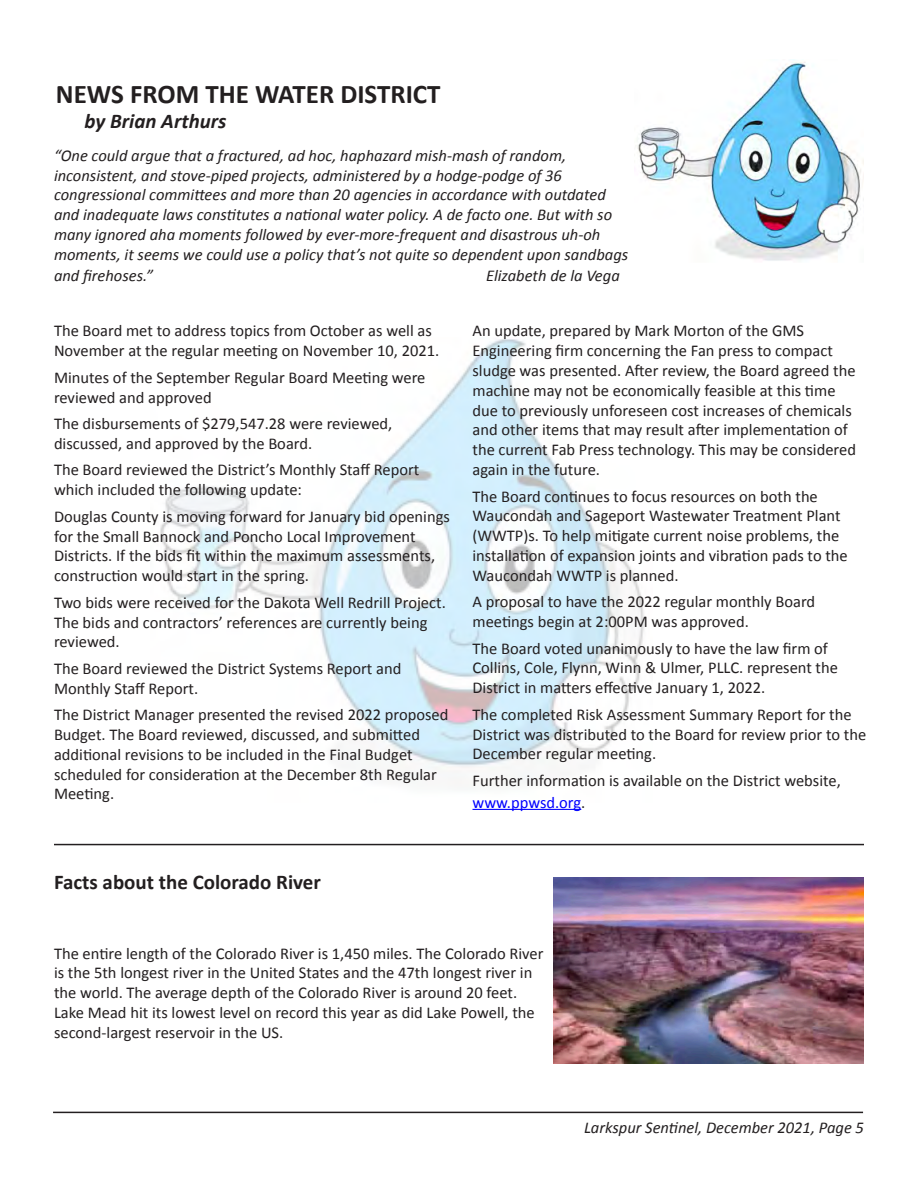
<style>
.page{position:relative;width:918px;height:1188px;background:#fff}
.page>*{position:absolute;margin:0;border:0;box-sizing:border-box;transform-origin:0 0}
.t1{font:700 27px "Calibri";color:#231f20}
.t2{font:700 21px "Calibri";color:#231f20}
.t3{font:italic 700 21px "Calibri";color:#231f20}
.t4{font:16.5px/19.8px "Calibri";color:#231f20}
.t5{font:italic 16.5px/19.8px "Calibri";color:#231f20}
.s1{color:#00f}
</style>
<div class="page">
<hr style="left:53px;top:1112px;width:810px;height:1px;background:#231f20">
<img style="left:160px;top:339px;width:484px;height:444px">
<img style="left:637px;top:59px;width:227px;height:202px">
<hr style="left:472px;top:809px;width:109px;height:1px;background:#00f">
<img style="left:554px;top:878px;width:310px;height:186px">
<hr style="left:54px;top:844px;width:810px;height:1px;background:#231f20">
<p class="t1" style="left:56px;top:77px;width:386px">NEWS FROM THE WATER DISTRICT</p>
<p class="t3" style="left:84px;top:108px;width:144px">by Brian Arthurs</p>
<p class="t5" style="left:54px;top:145px;width:576px">“One could argue that a fractured, ad hoc, haphazard mish-mash of random, inconsistent, and stove-piped projects, administered by a hodge-podge of 36 congressional committees and more than 20 agencies in accordance with outdated and inadequate laws constitutes a national water policy. A de facto one. But with so many ignored aha moments followed by ever-more-frequent and disastrous uh-oh moments, it seems we could use a policy that’s not quite so dependent upon sandbags</p>
<p class="t5" style="left:54px;top:265px;width:100px">and firehoses.”</p>
<p class="t5" style="left:486px;top:265px;width:135px">Elizabeth de la Vega</p>
<p class="t4" style="left:54px;top:321px;width:387px">The Board met to address topics from October as well as<br>November at the regular meeting on November 10, 2021.</p>
<p class="t4" style="left:54px;top:367px;width:373px">Minutes of the September Regular Board Meeting were reviewed and approved</p>
<p class="t4" style="left:54px;top:414px;width:340px">The disbursements of $279,547.28 were reviewed, discussed, and approved by the Board.</p>
<p class="t4" style="left:54px;top:460px;width:367px">The Board reviewed the District’s Monthly Staff Report which included the following update:</p>
<p class="t4" style="left:54px;top:506px;width:397px">Douglas County is moving forward for January bid openings for the Small Bannock and Poncho Local Improvement Districts. If the bids fit within the maximum assessments, construction would start in the spring.</p>
<p class="t4" style="left:54px;top:592px;width:393px">Two bids were received for the Dakota Well Redrill Project.<br>The bids and contractors’ references are currently being reviewed.</p>
<p class="t4" style="left:54px;top:659px;width:349px">The Board reviewed the District Systems Report and<br>Monthly Staff Report.</p>
<p class="t4" style="left:54px;top:705px;width:396px">The District Manager presented the revised 2022 proposed Budget. The Board reviewed, discussed, and submitted additional revisions to be included in the Final Budget scheduled for consideration at the December 8th Regular Meeting.</p>
<p class="t4" style="left:472px;top:321px;width:385px">An update, prepared by Mark Morton of the GMS Engineering firm concerning the Fan press to compact sludge was presented. After review, the Board agreed the machine may not be economically feasible at this time due to previously unforeseen cost increases of chemicals and other items that may result after implementation of the current Fab Press technology. This may be considered again in the future.</p>
<p class="t4" style="left:472px;top:486px;width:377px">The Board continues to focus resources on both the Waucondah and Sageport Wastewater Treatment Plant (WWTP)s. To help mitigate current noise problems, the installation of expansion joints and vibration pads to the Waucondah WWTP is planned.</p>
<p class="t4" style="left:472px;top:592px;width:344px">A proposal to have the 2022 regular monthly Board meetings begin at 2:00PM was approved.</p>
<p class="t4" style="left:472px;top:638px;width:367px">The Board voted unanimously to have the law firm of<br>Collins, Cole, Flynn, Winn &amp; Ulmer, PLLC. represent the<br>District in matters effective January 1, 2022.</p>
<p class="t4" style="left:472px;top:704px;width:395px">The completed Risk Assessment Summary Report for the<br>District was distributed to the Board for review prior to the<br>December regular meeting.</p>
<p class="t4" style="left:472px;top:770px;width:370px;line-height:21.6px">Further information is available on the District website, <span class="s1">www.ppwsd.org</span>.</p>
<p class="t2" style="left:54px;top:868px;width:268px">Facts about the Colorado River</p>
<p class="t4" style="left:54px;top:943px;width:491px">The entire length of the Colorado River is 1,450 miles. The Colorado River is the 5th longest river in the United States and the 47th longest river in the world. The average depth of the Colorado River is around 20 feet.<br>Lake Mead hit its lowest level on record this year as did Lake Powell, the second-largest reservoir in the US.</p>
<p class="t5" style="left:584px;top:1117px;width:281px">Larkspur Sentinel, December 2021, Page 5</p>
</div>
